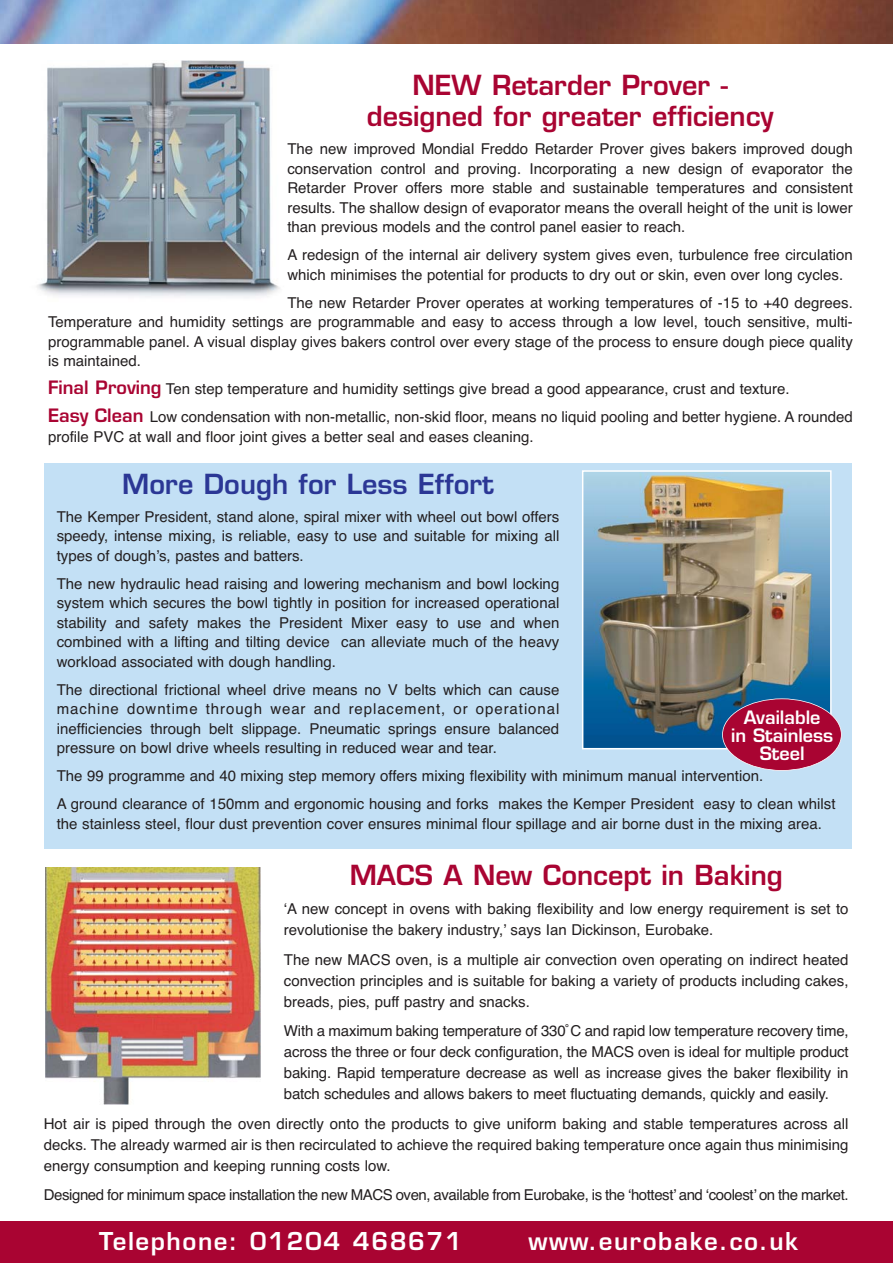
<style>
.page{position:relative;width:893px;height:1263px;background:#fff}
.page>*{position:absolute;margin:0;border:0;box-sizing:border-box;transform-origin:0 0}
.t1{font:600 27px/31.5px "Eurostile";color:#a90432;text-align:center}
.t2{font:600 27px "Eurostile";color:#2b3795}
.t3{font:600 24px "Eurostile";letter-spacing:.065em;color:#fff}
.t4{font:600 18px/18px "Eurostile";color:#fff;text-align:center}
.t5{font:15px/19.5px "Helvetica";color:#231f20;text-align:justify}
.t6{font:15px "Helvetica";letter-spacing:-.03em;color:#231f20}
.s1{font-family:"Eurostile";font-weight:600;font-size:18px;color:#a90432}
</style>
<div class="page">
<div style="left:0;top:1221px;width:893px;height:42px;background:#a90432"></div>
<img style="left:0;top:0;width:893px;height:43px">
<img style="left:36px;top:60px;width:244px;height:238px">
<div style="left:44px;top:463px;width:808px;height:385px;background:#c3e0f5"></div>
<img style="left:585px;top:473px;width:244px;height:273px">
<div style="left:582px;top:470px;width:250px;height:279px;border:2px solid #fff"></div>
<img style="left:45px;top:868px;width:215px;height:237px">
<div style="left:722px;top:699px;width:119px;height:71px;background:#a90432;border-radius:50%"></div>
<div style="left:722px;top:698px;width:120px;height:73px;border:2px solid #fff;border-radius:50%"></div>
<h1 class="t1" style="left:367px;top:72px;width:408px">NEW Retarder Prover - designed for greater efficiency</h1>
<p class="t5" style="left:287px;top:141px;width:567px">The new improved Mondial Freddo Retarder Prover gives bakers improved dough conservation control and proving. Incorporating a new design of evaporator the Retarder Prover offers more stable and sustainable temperatures and consistent results. The shallow design of evaporator means the overall height of the unit is lower than previous models and the control panel easier to reach.</p>
<p class="t5" style="left:287px;top:247px;width:567px">A redesign of the internal air delivery system gives even, turbulence free circulation which minimises the potential for products to dry out or skin, even over long cycles.</p>
<p class="t5" style="left:48px;top:294px;width:806px;text-indent:239px">The new Retarder Prover operates at working temperatures of -15 to +40 degrees.<br>Temperature and humidity settings are programmable and easy to access through a low level, touch sensitive, multi&shy;programmable panel. A visual display gives bakers control over every stage of the process to ensure dough piece quality is maintained.</p>
<p class="t5" style="left:48px;top:376px;width:806px;line-height:28px"><span class="s1">Final Proving</span> Ten step temperature and humidity settings give bread a good appearance, crust and texture.<br><span class="s1">Easy Clean</span> Low condensation with non-metallic, non-skid floor, means no liquid pooling and better hygiene. A rounded</p>
<p class="t5" style="left:48px;top:428px;width:487px">profile PVC at wall and floor joint gives a better seal and eases cleaning.</p>
<h1 class="t2" style="left:122px;top:473px;width:373px">More Dough for Less Effort</h1>
<p class="t5" style="left:57px;top:508px;width:504px">The Kemper President, stand alone, spiral mixer with wheel out bowl offers speedy, intense mixing, is reliable, easy to use and suitable for mixing all types of dough’s, pastes and batters.</p>
<p class="t5" style="left:57px;top:575px;width:504px">The new hydraulic head raising and lowering mechanism and bowl locking system which secures the bowl tightly in position for increased operational stability and safety makes the President Mixer easy to use and when combined with a lifting and tilting device can alleviate much of the heavy workload associated with dough handling.</p>
<p class="t5" style="left:57px;top:681px;width:504px">The directional frictional wheel drive means no V belts which can cause machine downtime through wear and replacement, or operational inefficiencies through belt slippage. Pneumatic springs ensure balanced pressure on bowl drive wheels resulting in reduced wear and tear.</p>
<p class="t5" style="left:57px;top:763px;width:780px;line-height:28px">The 99 programme and 40 mixing step memory offers mixing flexibility with minimum manual intervention.<br>A ground clearance of 150mm and ergonomic housing and forks makes the Kemper President easy to clean whilst</p>
<p class="t5" style="left:57px;top:815px;width:766px">the stainless steel, flour dust prevention cover ensures minimal flour spillage and air borne dust in the mixing area.</p>
<p class="t4" style="left:731px;top:710px;width:104px">Available<br>in Stainless<br>Steel</p>
<h1 class="t1" style="left:350px;top:862px;width:435px">MACS A New Concept in Baking</h1>
<p class="t5" style="left:284px;top:900px;width:566px;line-height:21px">‘A new concept in ovens with baking flexibility and low energy requirement is set to revolutionise the bakery industry,’ says Ian Dickinson, Eurobake.</p>
<p class="t5" style="left:284px;top:950px;width:566px;line-height:21px">The new MACS oven, is a multiple air convection oven operating on indirect heated convection principles and is suitable for baking a variety of products including cakes, breads, pies, puff pastry and snacks.</p>
<p class="t5" style="left:284px;top:1022px;width:566px;line-height:21px">With a maximum baking temperature of 330˚C and rapid low temperature recovery time, across the three or four deck configuration, the MACS oven is ideal for multiple product baking. Rapid temperature decrease as well as increase gives the baker flexibility in batch schedules and allows bakers to meet fluctuating demands, quickly and easily.</p>
<p class="t5" style="left:44px;top:1114px;width:806px;line-height:21px">Hot air is piped through the oven directly onto the products to give uniform baking and stable temperatures across all decks. The already warmed air is then recirculated to achieve the required baking temperature once again thus minimising energy consumption and keeping running costs low.</p>
<p class="t6" style="left:44px;top:1190px;width:806px">Designed for minimum space installation the new MACS oven, available from Eurobake, is the ‘hottest’ and ‘coolest’ on the market.</p>
<h2 class="t3" style="left:99px;top:1231px;width:364px">Telephone: 01204 468671</h2>
<h2 class="t3" style="left:528px;top:1231px;width:271px">www.eurobake.co.uk</h2>
</div>
